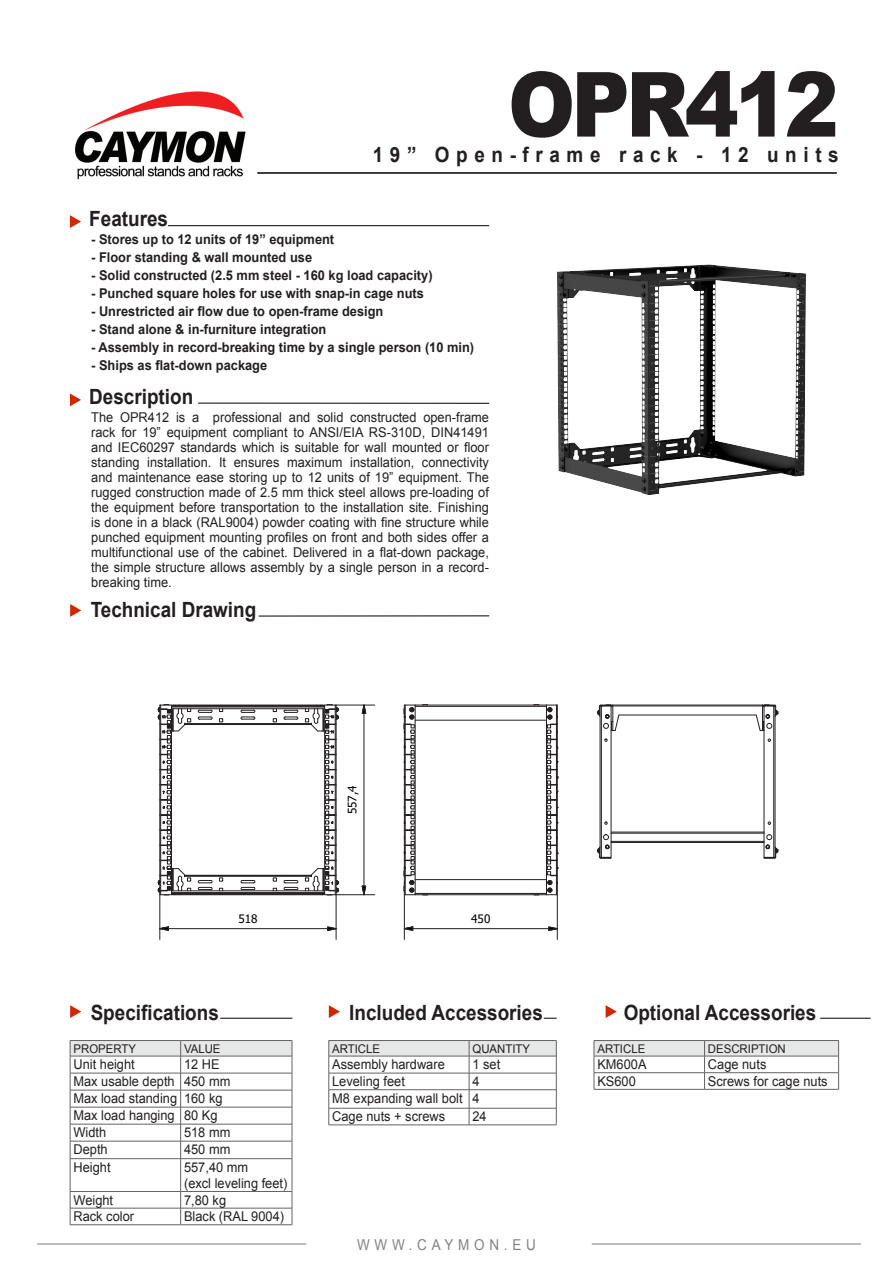
<style>
.page{position:relative;width:893px;height:1263px;background:#fff}
.page>*{position:absolute;margin:0;border:0;box-sizing:border-box;transform-origin:0 0}
.t1{font:900 90px "Arial";letter-spacing:-.05em;color:#231f20;scale:.9 1}
.t2{font:700 21px "Arial";color:#231f20;scale:.9 1}
.t3{font:700 21px "Arial";letter-spacing:.35em;color:#231f20;scale:.9 1}
.t4{font:15px "Arial";letter-spacing:.35em;color:#808285;scale:.9 1}
.t5{font:13.5px/15px "Arial";color:#231f20;scale:.95 1}
.t6{font:700 13.5px "Arial";color:#231f20;scale:.95 1}
.t7{font:12px "Arial";color:#231f20;scale:.95 1}
.t8{font:11.7px "Tahoma";color:#000}
</style>
<div class="page">
<hr style="left:257px;top:172px;width:580px;height:2px;background:#000">
<hr style="left:168px;top:225px;width:321px;height:1px;background:#000">
<hr style="left:592px;top:1244px;width:269px;height:1px;background:#7a7c7f">
<hr style="left:37px;top:1244px;width:269px;height:1px;background:#7a7c7f">
<svg style="left:70px;top:215px;width:11px;height:13px"></svg>
<img style="left:75px;top:91px;width:171px;height:89px">
<hr style="left:259px;top:616px;width:230px;height:1px;background:#000">
<svg style="left:70px;top:604px;width:11px;height:13px"></svg>
<svg style="left:606px;top:1005px;width:11px;height:13px"></svg>
<svg style="left:70px;top:393px;width:11px;height:13px"></svg>
<hr style="left:198px;top:403px;width:291px;height:1px;background:#000">
<hr style="left:820px;top:1018px;width:51px;height:1px;background:#000">
<svg style="left:329px;top:1005px;width:11px;height:13px"></svg>
<svg style="left:544px;top:1018px;width:13px;height:1px"></svg>
<svg style="left:70px;top:1005px;width:11px;height:13px"></svg>
<hr style="left:220px;top:1018px;width:72px;height:1px;background:#000">
<svg style="left:594px;top:1040px;width:245px;height:49px"></svg>
<hr style="left:594px;top:1089px;width:110px;height:1px;background:#636366">
<hr style="left:704px;top:1089px;width:135px;height:1px;background:#636366">
<svg style="left:70px;top:1040px;width:223px;height:118px"></svg>
<hr style="left:70px;top:1158px;width:111px;height:1px;background:#636366">
<hr style="left:70px;top:1159px;width:1px;height:32px;background:#636366">
<hr style="left:181px;top:1158px;width:111px;height:1px;background:#636366">
<hr style="left:180px;top:1159px;width:1px;height:32px;background:#636366">
<hr style="left:292px;top:1159px;width:1px;height:32px;background:#636366">
<hr style="left:70px;top:1191px;width:111px;height:1px;background:#636366">
<hr style="left:181px;top:1191px;width:111px;height:1px;background:#636366">
<hr style="left:70px;top:1208px;width:111px;height:1px;background:#636366">
<svg style="left:70px;top:1192px;width:1px;height:32px"></svg>
<hr style="left:181px;top:1208px;width:111px;height:1px;background:#636366">
<svg style="left:180px;top:1192px;width:1px;height:32px"></svg>
<svg style="left:292px;top:1192px;width:1px;height:32px"></svg>
<hr style="left:70px;top:1224px;width:111px;height:1px;background:#636366">
<hr style="left:181px;top:1224px;width:111px;height:1px;background:#636366">
<svg style="left:329px;top:1040px;width:228px;height:85px"></svg>
<hr style="left:329px;top:1124px;width:140px;height:1px;background:#636366">
<hr style="left:469px;top:1124px;width:87px;height:1px;background:#636366">
<img style="left:557px;top:264px;width:249px;height:231px">
<hr style="left:176px;top:705px;width:145px;height:1px;background:#231f20">
<hr style="left:185px;top:723px;width:126px;height:1px;background:#231f20">
<svg style="left:241px;top:710px;width:14px;height:10px"></svg>
<svg style="left:273px;top:718px;width:4px;height:4px"></svg>
<svg style="left:219px;top:718px;width:4px;height:4px"></svg>
<svg style="left:198px;top:710px;width:15px;height:10px"></svg>
<svg style="left:284px;top:710px;width:14px;height:10px"></svg>
<div style="left:185px;top:724px;width:126px;height:1px;border:1px solid #231f20"></div>
<hr style="left:185px;top:876px;width:126px;height:1px;background:#231f20">
<hr style="left:173px;top:894px;width:150px;height:1px;background:#231f20">
<svg style="left:241px;top:880px;width:14px;height:10px"></svg>
<svg style="left:284px;top:880px;width:14px;height:10px"></svg>
<svg style="left:198px;top:880px;width:15px;height:10px"></svg>
<div style="left:185px;top:875px;width:126px;height:1px;border:1px solid #231f20"></div>
<hr style="left:171px;top:707px;width:154px;height:1px;background:#231f20">
<hr style="left:171px;top:706px;width:154px;height:1px;background:#231f20">
<hr style="left:171px;top:708px;width:154px;height:1px;background:#231f20">
<hr style="left:171px;top:892px;width:154px;height:1px;background:#231f20">
<hr style="left:171px;top:893px;width:154px;height:1px;background:#231f20">
<hr style="left:171px;top:890px;width:154px;height:1px;background:#231f20">
<svg style="left:305px;top:704px;width:34px;height:191px"></svg>
<svg style="left:158px;top:704px;width:33px;height:191px"></svg>
<hr style="left:415px;top:705px;width:1px;height:190px;background:#231f20">
<hr style="left:415px;top:705px;width:131px;height:1px;background:#231f20">
<hr style="left:415px;top:706px;width:131px;height:1px;background:#231f20">
<hr style="left:415px;top:720px;width:131px;height:1px;background:#231f20">
<hr style="left:415px;top:894px;width:131px;height:1px;background:#231f20">
<hr style="left:415px;top:893px;width:131px;height:1px;background:#231f20">
<hr style="left:415px;top:879px;width:131px;height:1px;background:#231f20">
<svg style="left:546px;top:705px;width:12px;height:190px"></svg>
<svg style="left:404px;top:705px;width:11px;height:190px"></svg>
<svg style="left:597px;top:705px;width:181px;height:153px"></svg>
<svg style="left:159px;top:926px;width:10px;height:5px"></svg>
<svg style="left:327px;top:926px;width:9px;height:5px"></svg>
<hr style="left:168px;top:928px;width:160px;height:1px;background:#231f20">
<hr style="left:336px;top:895px;width:1px;height:44px;background:#231f20">
<hr style="left:160px;top:895px;width:1px;height:44px;background:#231f20">
<svg style="left:403px;top:926px;width:10px;height:5px"></svg>
<svg style="left:548px;top:926px;width:9px;height:5px"></svg>
<hr style="left:413px;top:928px;width:136px;height:1px;background:#231f20">
<hr style="left:404px;top:895px;width:1px;height:44px;background:#231f20">
<hr style="left:557px;top:895px;width:1px;height:44px;background:#231f20">
<svg style="left:362px;top:704px;width:4px;height:14px"></svg>
<svg style="left:362px;top:885px;width:4px;height:11px"></svg>
<hr style="left:364px;top:713px;width:1px;height:173px;background:#231f20">
<hr style="left:336px;top:894px;width:39px;height:1px;background:#231f20">
<hr style="left:336px;top:705px;width:39px;height:1px;background:#231f20">
<p class="t1" style="left:508px;top:39px;width:369px">OPR412</p>
<h2 class="t2" style="left:89px;top:203px;width:89px">Features</h2>
<p class="t3" style="left:373px;top:140px;width:519px">19” Open-frame rack - 12 units</p>
<p class="t6" style="left:91px;top:230px;width:257px">- Stores up to 12 units of 19” equipment</p>
<p class="t6" style="left:91px;top:248px;width:234px">- Floor standing &amp; wall mounted use</p>
<p class="t6" style="left:91px;top:266px;width:361px">- Solid constructed (2.5 mm steel - 160 kg load capacity)</p>
<p class="t6" style="left:91px;top:284px;width:352px">- Punched square holes for use with snap-in cage nuts</p>
<p class="t6" style="left:91px;top:302px;width:309px">- Unrestricted air flow due to open-frame design</p>
<p class="t6" style="left:91px;top:320px;width:249px">- Stand alone &amp; in-furniture integration</p>
<p class="t6" style="left:91px;top:338px;width:405px">- Assembly in record-breaking time by a single person (10 min)</p>
<p class="t6" style="left:91px;top:356px;width:187px">- Ships as flat-down package</p>
<p class="t5" style="left:91px;top:410px;width:420px;text-align:justify">The OPR412 is a professional and solid constructed open-frame rack for 19” equipment compliant to ANSI/EIA RS-310D, DIN41491 and IEC60297 standards which is suitable for wall mounted or floor standing installation. It ensures maximum installation, connectivity and maintenance ease storing up to 12 units of 19” equipment. The rugged construction made of 2.5 mm thick steel allows pre-loading of the equipment before transportation to the installation site. Finishing is done in a black (RAL9004) powder coating with fine structure while punched equipment mounting profiles on front and both sides offer a multifunctional use of the cabinet. Delivered in a flat-down package, the simple structure allows assembly by a single person in a record&shy;breaking time.</p>
<h2 class="t2" style="left:89px;top:382px;width:117px">Description</h2>
<h2 class="t2" style="left:91px;top:594px;width:185px">Technical Drawing</h2>
<p class="t8" style="left:344px;top:814px;width:31px;rotate:-90deg">557,4</p>
<p class="t8" style="left:238px;top:911px;width:21px">518</p>
<p class="t8" style="left:471px;top:911px;width:21px">450</p>
<h2 class="t2" style="left:91px;top:998px;width:144px">Specifications</h2>
<h2 class="t2" style="left:349px;top:998px;width:217px">Included Accessories</h2>
<p class="t7" style="left:73px;top:1040px;width:67px">PROPERTY</p>
<p class="t7" style="left:184px;top:1040px;width:40px">VALUE</p>
<p class="t5" style="left:73px;top:1057px;width:66px">Unit height</p>
<p class="t5" style="left:184px;top:1057px;width:39px">12 HE</p>
<p class="t5" style="left:73px;top:1074px;width:108px">Max usable depth</p>
<p class="t5" style="left:184px;top:1074px;width:50px">450 mm</p>
<p class="t5" style="left:73px;top:1091px;width:111px">Max load standing</p>
<p class="t5" style="left:184px;top:1091px;width:42px">160 kg</p>
<p class="t5" style="left:73px;top:1108px;width:108px">Max load hanging</p>
<p class="t5" style="left:184px;top:1108px;width:37px">80 Kg</p>
<p class="t5" style="left:73px;top:1125px;width:36px">Width</p>
<p class="t5" style="left:184px;top:1125px;width:50px">518 mm</p>
<p class="t5" style="left:73px;top:1142px;width:38px">Depth</p>
<p class="t5" style="left:184px;top:1142px;width:50px">450 mm</p>
<p class="t5" style="left:73px;top:1160px;width:41px">Height</p>
<p class="t5" style="left:184px;top:1159px;width:110px;line-height:16.2px">557,40 mm<br>(excl leveling feet)</p>
<p class="t5" style="left:73px;top:1192px;width:43px">Weight</p>
<p class="t5" style="left:184px;top:1192px;width:46px">7,80 kg</p>
<p class="t5" style="left:73px;top:1209px;width:65px">Rack color</p>
<p class="t5" style="left:184px;top:1209px;width:107px">Black (RAL 9004)</p>
<p class="t7" style="left:332px;top:1040px;width:52px">ARTICLE</p>
<p class="t7" style="left:472px;top:1040px;width:62px">QUANTITY</p>
<p class="t5" style="left:332px;top:1057px;width:120px">Assembly hardware</p>
<p class="t5" style="left:472px;top:1057px;width:31px">1 set</p>
<p class="t5" style="left:332px;top:1074px;width:78px">Leveling feet</p>
<p class="t5" style="left:472px;top:1074px;width:9px">4</p>
<p class="t5" style="left:332px;top:1091px;width:139px">M8 expanding wall bolt</p>
<p class="t5" style="left:472px;top:1091px;width:9px">4</p>
<p class="t5" style="left:332px;top:1109px;width:120px">Cage nuts + screws</p>
<p class="t5" style="left:472px;top:1109px;width:17px">24</p>
<p class="t4" style="left:357px;top:1234px;width:200px">WWW.CAYMON.EU</p>
<h2 class="t2" style="left:624px;top:998px;width:215px">Optional Accessories</h2>
<p class="t7" style="left:597px;top:1040px;width:52px">ARTICLE</p>
<p class="t7" style="left:708px;top:1040px;width:84px">DESCRIPTION</p>
<p class="t5" style="left:597px;top:1057px;width:53px">KM600A</p>
<p class="t5" style="left:708px;top:1057px;width:63px">Cage nuts</p>
<p class="t5" style="left:597px;top:1074px;width:42px">KS600</p>
<p class="t5" style="left:708px;top:1074px;width:128px">Screws for cage nuts</p>
</div>
